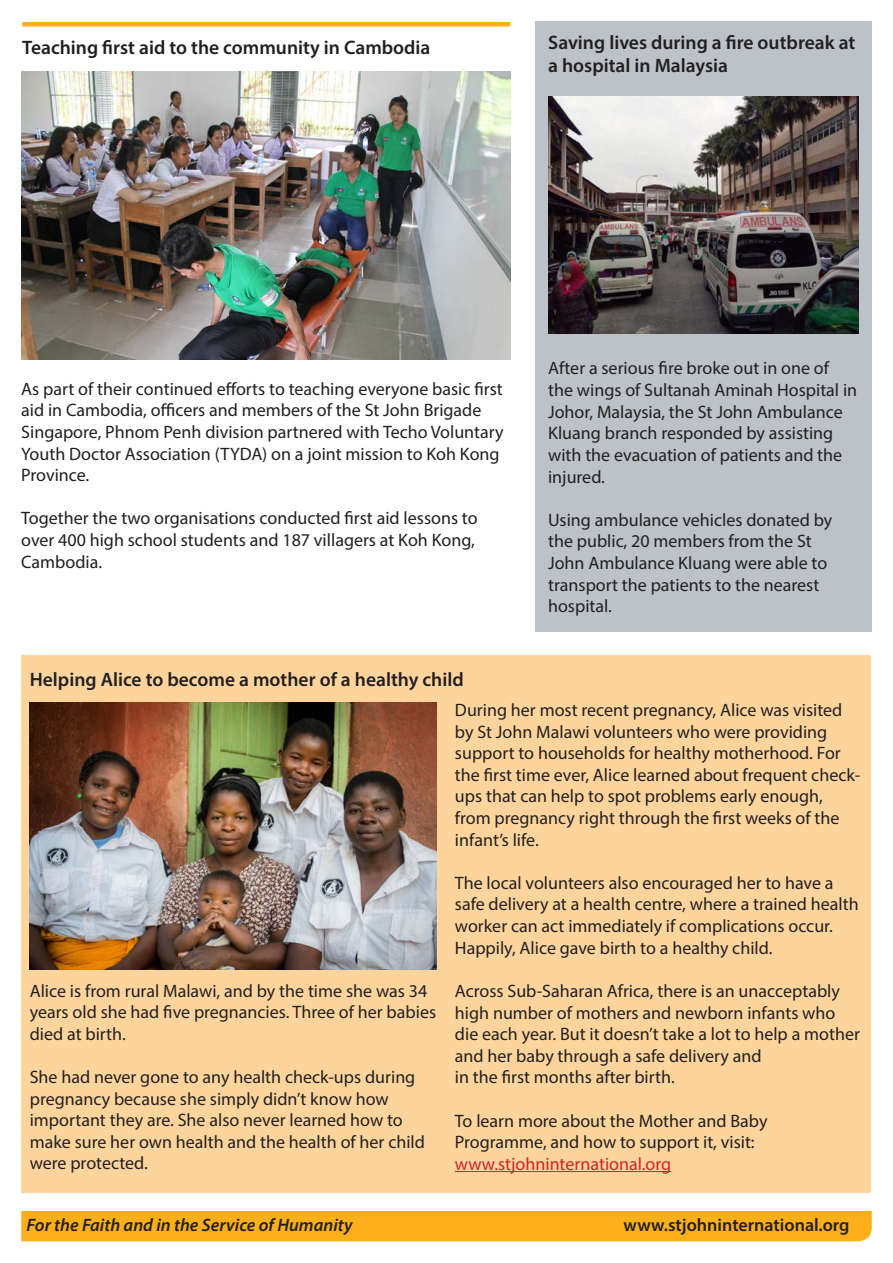
<style>
.page{position:relative;width:893px;height:1263px;background:#fff}
.page>*{position:absolute;margin:0;border:0;box-sizing:border-box;transform-origin:0 0}
.t1{font:600 19.5px/23.4px "Myriad Pro";color:#231f20}
.t2{font:18px/21.6px "Myriad Pro";color:#231f20}
.t3{font:italic 600 18px "Myriad Pro";color:#231f20}
.t4{font:600 18px "Myriad Pro";color:#231f20}
.t5{font:18px "Myriad Pro";color:#d1232a}
</style>
<div class="page">
<div style="left:21px;top:1211px;width:851px;height:30px;background:#fbaf1b"></div>
<div style="left:21px;top:655px;width:850px;height:537px;background:#fdd59c"></div>
<hr style="left:455px;top:1171px;width:216px;height:1px;background:#d1232a">
<img style="left:30px;top:702px;width:406px;height:267px">
<img style="left:21px;top:72px;width:489px;height:288px">
<div style="left:22px;top:22px;width:488px;height:5px;background:#fbaf1b"></div>
<div style="left:535px;top:21px;width:337px;height:610px;background:#bcc2c7"></div>
<img style="left:548px;top:97px;width:311px;height:236px">
<p class="t1" style="left:22px;top:35px;width:410px">Teaching first aid to the community in Cambodia</p>
<p class="t1" style="left:548px;top:30px;width:309px">Saving lives during a fire outbreak at a hospital in Malaysia</p>
<p class="t2" style="left:21px;top:378px;width:484px">As part of their continued efforts to teaching everyone basic first aid in Cambodia, officers and members of the St John Brigade Singapore, Phnom Penh division partnered with Techo Voluntary Youth Doctor Association (TYDA) on a joint mission to Koh Kong Province.</p>
<p class="t2" style="left:21px;top:507px;width:458px">Together the two organisations conducted first aid lessons to over 400 high school students and 187 villagers at Koh Kong,<br>Cambodia.</p>
<p class="t1" style="left:30px;top:667px;width:435px">Helping Alice to become a mother of a healthy child</p>
<p class="t2" style="left:548px;top:357px;width:311px">After a serious fire broke out in one of the wings of Sultanah Aminah Hospital in Johor, Malaysia, the St John Ambulance Kluang branch responded by assisting with the evacuation of patients and the injured.</p>
<p class="t2" style="left:548px;top:509px;width:286px">Using ambulance vehicles donated by the public, 20 members from the St<br>John Ambulance Kluang were able to transport the patients to the nearest hospital.</p>
<p class="t2" style="left:30px;top:979px;width:408px">Alice is from rural Malawi, and by the time she was 34 years old she had five pregnancies. Three of her babies died at birth.</p>
<p class="t2" style="left:30px;top:1066px;width:397px">She had never gone to any health check-ups during pregnancy because she simply didn’t know how important they are. She also never learned how to make sure her own health and the health of her child were protected.</p>
<p class="t2" style="left:455px;top:699px;width:407px">During her most recent pregnancy, Alice was visited by St John Malawi volunteers who were providing support to households for healthy motherhood. For the first time ever, Alice learned about frequent check&shy;ups that can help to spot problems early enough, from pregnancy right through the first weeks of the infant’s life.</p>
<p class="t2" style="left:455px;top:872px;width:405px">The local volunteers also encouraged her to have a safe delivery at a health centre, where a trained health worker can act immediately if complications occur.<br>Happily, Alice gave birth to a healthy child.</p>
<p class="t2" style="left:455px;top:980px;width:406px">Across Sub-Saharan Africa, there is an unacceptably high number of mothers and newborn infants who die each year. But it doesn’t take a lot to help a mother and her baby through a safe delivery and</p>
<p class="t2" style="left:455px;top:1066px;width:221px">in the first months after birth.</p>
<p class="t2" style="left:455px;top:1109px;width:314px">To learn more about the Mother and Baby<br>Programme, and how to support it, visit:</p>
<p class="t5" style="left:455px;top:1152px;width:218px">www.stjohninternational.org</p>
<p class="t3" style="left:27px;top:1213px;width:327px">For the Faith and in the Service of Humanity</p>
<p class="t4" style="left:624px;top:1213px;width:227px">www.stjohninternational.org</p>
</div>
